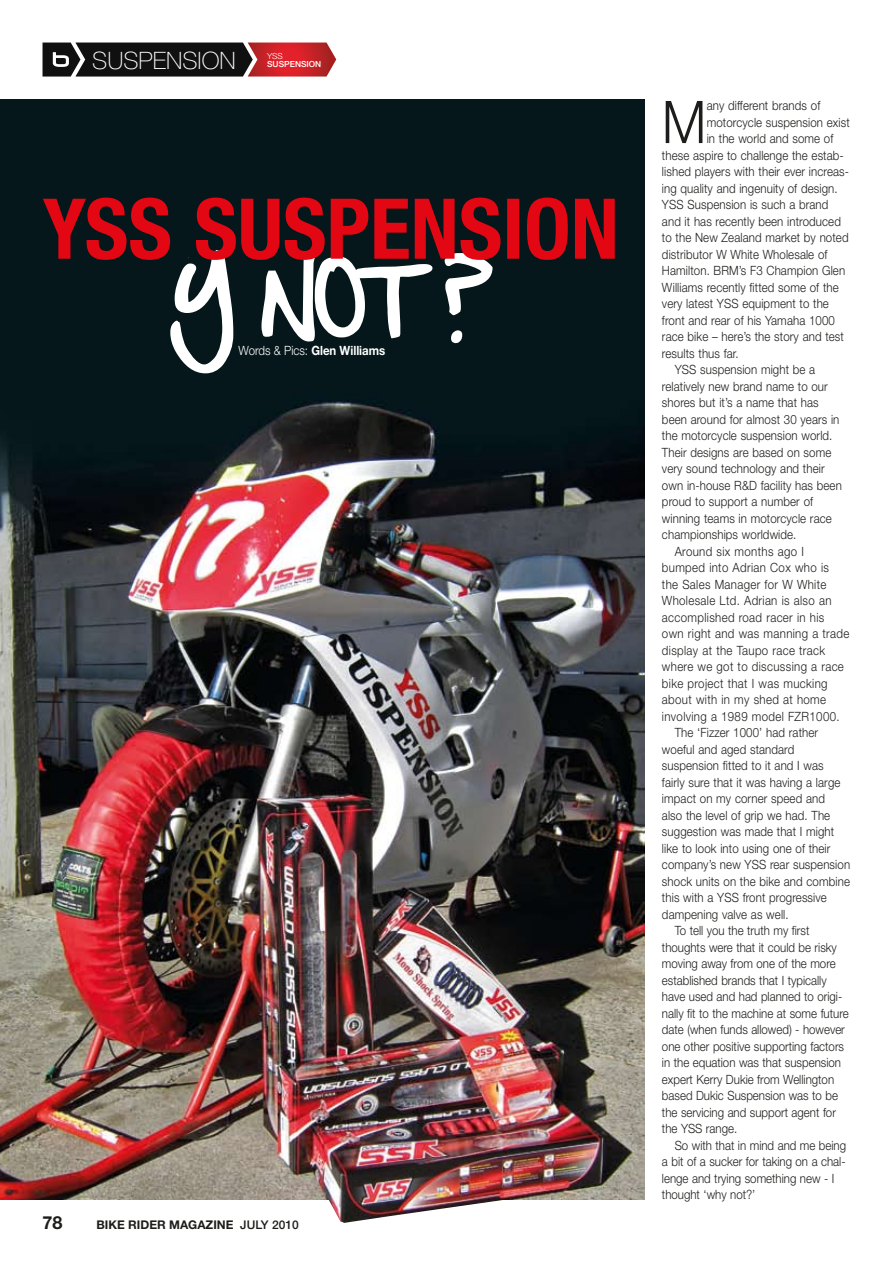
<style>
.page{position:relative;width:893px;height:1263px;background:#fff}
.page>*{position:absolute;margin:0;border:0;box-sizing:border-box;transform-origin:0 0}
.t1{font:300 58.95px "Helvetica Neue";color:#1d1d1b;scale:.9 1}
.t2{font:100 24px "Helvetica Neue";color:#fff}
.t3{font:700 18px "Helvetica Neue";color:#1d1d1b}
.t4{font:300 12.75px "Helvetica Neue";letter-spacing:.01em;color:#1d1d1b;scale:.9 1}
.t5{font:300 12.75px "Helvetica Neue";letter-spacing:.03em;color:#1d1d1b;scale:.9 1}
.t6{font:700 12.75px "Helvetica Neue";color:#fff;scale:.9 1}
.t7{font:700 12px "Helvetica Neue";color:#1d1d1b}
.t8{font:500 8.4px "Helvetica Neue";color:#fff}
.t9{font:300 8.4px "Helvetica Neue";color:#fff}
.s1{font-weight:300}
.s2{font-weight:500}
</style>
<div class="page">
<img style="left:0;top:100px;width:644px;height:1099px">
<svg style="left:43px;top:43px;width:293px;height:34px;background:#532627"></svg>
<img style="left:313px;top:1137px;width:290px;height:86px">
<svg style="left:43px;top:198px;width:572px;height:175px;background:#462a30"></svg>
<h2 class="t2" style="left:92px;top:47px;width:145px">SUSPENSION</h2>
<p class="t9" style="left:267px;top:51px;width:17px">YSS</p>
<p class="t8" style="left:267px;top:59px;width:56px">SUSPENSION</p>
<p class="t6" style="left:239px;top:342px;width:165px"><span class="s1">Words &amp; Pics:</span> GLEN WILLIAMS</p>
<h3 class="t3" style="left:43px;top:1211px;width:22px">78</h3>
<p class="t7" style="left:97px;top:1217px;width:204px">BIKE RIDER MAGAZINE <span class="s2">JULY 2010</span></p>
<h1 class="t1" style="left:662px;top:86px;width:51px">M</h1>
<p class="t4" style="left:707px;top:98px;width:128px">any different brands of</p>
<p class="t4" style="left:707px;top:114px;width:160px">motorcycle suspension exist</p>
<p class="t4" style="left:707px;top:131px;width:142px">in the world and some of</p>
<p class="t4" style="left:662px;top:147px;width:204px">these aspire to challenge the estab-</p>
<p class="t4" style="left:662px;top:164px;width:209px">lished players with their ever increas-</p>
<p class="t4" style="left:662px;top:180px;width:197px">ing quality and ingenuity of design.</p>
<p class="t4" style="left:662px;top:197px;width:186px">YSS Suspension is such a brand</p>
<p class="t4" style="left:662px;top:213px;width:200px">and it has recently been introduced</p>
<p class="t4" style="left:662px;top:230px;width:209px">to the New Zealand market by noted</p>
<p class="t4" style="left:662px;top:246px;width:185px">distributor W White Wholesale of</p>
<p class="t4" style="left:662px;top:263px;width:205px">Hamilton. BRM’s F3 Champion Glen</p>
<p class="t4" style="left:662px;top:279px;width:198px">Williams recently fitted some of the</p>
<p class="t4" style="left:662px;top:296px;width:187px">very latest YSS equipment to the</p>
<p class="t4" style="left:662px;top:312px;width:194px">front and rear of his Yamaha 1000</p>
<p class="t4" style="left:662px;top:329px;width:204px">race bike – here’s the story and test</p>
<p class="t4" style="left:662px;top:345px;width:87px">results thus far.</p>
<p class="t4" style="left:675px;top:362px;width:158px">YSS suspension might be a</p>
<p class="t4" style="left:662px;top:378px;width:186px">relatively new brand name to our</p>
<p class="t4" style="left:662px;top:395px;width:176px">shores but it’s a name that has</p>
<p class="t4" style="left:662px;top:411px;width:199px">been around for almost 30 years in</p>
<p class="t4" style="left:662px;top:428px;width:191px">the motorcycle suspension world.</p>
<p class="t4" style="left:662px;top:444px;width:190px">Their designs are based on some</p>
<p class="t4" style="left:662px;top:461px;width:182px">very sound technology and their</p>
<p class="t4" style="left:662px;top:477px;width:201px">own in-house R&amp;D facility has been</p>
<p class="t4" style="left:662px;top:494px;width:169px">proud to support a number of</p>
<p class="t4" style="left:662px;top:510px;width:190px">winning teams in motorcycle race</p>
<p class="t4" style="left:662px;top:527px;width:151px">championships worldwide.</p>
<p class="t5" style="left:675px;top:543px;width:145px">Around six months ago I</p>
<p class="t5" style="left:662px;top:560px;width:187px">bumped into Adrian Cox who is</p>
<p class="t5" style="left:662px;top:576px;width:184px">the Sales Manager for W White</p>
<p class="t5" style="left:662px;top:593px;width:190px">Wholesale Ltd. Adrian is also an</p>
<p class="t5" style="left:662px;top:609px;width:182px">accomplished road racer in his</p>
<p class="t5" style="left:662px;top:626px;width:210px">own right and was manning a trade</p>
<p class="t5" style="left:662px;top:642px;width:183px">display at the Taupo race track</p>
<p class="t5" style="left:662px;top:659px;width:204px">where we got to discussing a race</p>
<p class="t5" style="left:662px;top:675px;width:186px">bike project that I was mucking</p>
<p class="t5" style="left:662px;top:692px;width:184px">about with in my shed at home</p>
<p class="t5" style="left:662px;top:708px;width:199px">involving a 1989 model FZR1000.</p>
<p class="t4" style="left:675px;top:725px;width:161px">The ‘Fizzer 1000’ had rather</p>
<p class="t4" style="left:662px;top:741px;width:149px">woeful and aged standard</p>
<p class="t4" style="left:662px;top:758px;width:181px">suspension fitted to it and I was</p>
<p class="t4" style="left:662px;top:774px;width:200px">fairly sure that it was having a large</p>
<p class="t4" style="left:662px;top:791px;width:183px">impact on my corner speed and</p>
<p class="t4" style="left:662px;top:807px;width:188px">also the level of grip we had. The</p>
<p class="t4" style="left:662px;top:824px;width:193px">suggestion was made that I might</p>
<p class="t4" style="left:662px;top:840px;width:189px">like to look into using one of their</p>
<p class="t4" style="left:662px;top:857px;width:211px">company’s new YSS rear suspension</p>
<p class="t4" style="left:662px;top:873px;width:210px">shock units on the bike and combine</p>
<p class="t4" style="left:662px;top:890px;width:185px">this with a YSS front progressive</p>
<p class="t4" style="left:662px;top:906px;width:142px">dampening valve as well.</p>
<p class="t4" style="left:675px;top:923px;width:151px">To tell you the truth my first</p>
<p class="t4" style="left:662px;top:939px;width:196px">thoughts were that it could be risky</p>
<p class="t4" style="left:662px;top:956px;width:194px">moving away from one of the more</p>
<p class="t4" style="left:662px;top:972px;width:185px">established brands that I typically</p>
<p class="t4" style="left:662px;top:989px;width:202px">have used and had planned to origi-</p>
<p class="t4" style="left:662px;top:1005px;width:209px">nally fit to the machine at some future</p>
<p class="t4" style="left:662px;top:1022px;width:205px">date (when funds allowed) - however</p>
<p class="t4" style="left:662px;top:1038px;width:204px">one other positive supporting factors</p>
<p class="t4" style="left:662px;top:1055px;width:200px">in the equation was that suspension</p>
<p class="t4" style="left:662px;top:1071px;width:193px">expert Kerry Dukie from Wellington</p>
<p class="t4" style="left:662px;top:1088px;width:197px">based Dukic Suspension was to be</p>
<p class="t4" style="left:662px;top:1104px;width:195px">the servicing and support agent for</p>
<p class="t4" style="left:662px;top:1121px;width:85px">the YSS range.</p>
<p class="t4" style="left:675px;top:1137px;width:192px">So with that in mind and me being</p>
<p class="t4" style="left:662px;top:1154px;width:205px">a bit of a sucker for taking on a chal-</p>
<p class="t4" style="left:662px;top:1170px;width:193px">lenge and trying something new - I</p>
<p class="t4" style="left:662px;top:1187px;width:105px">thought ‘why not?’</p>
</div>
